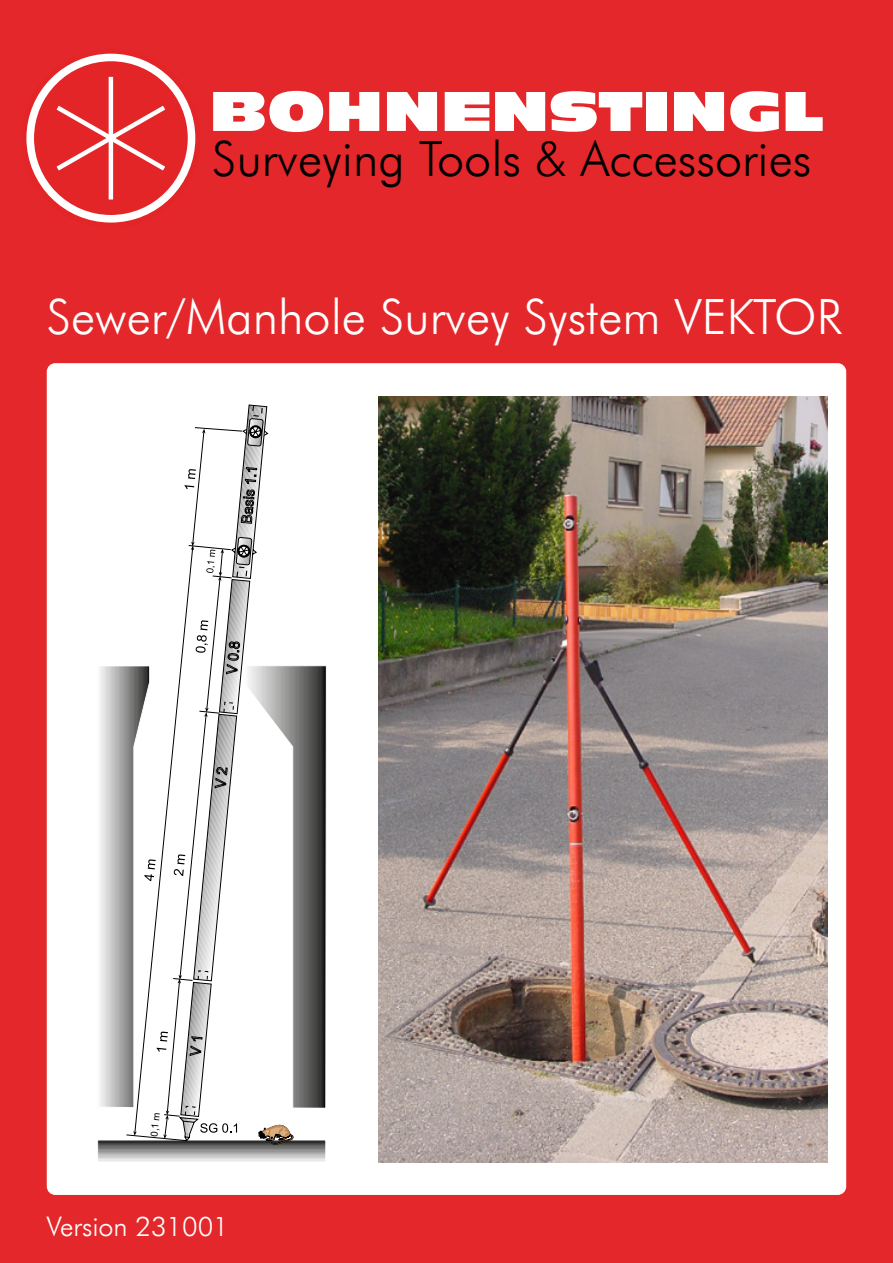
<style>
.page{position:relative;width:893px;height:1263px;background:#e4272a}
.page>*{position:absolute;margin:0;border:0;box-sizing:border-box;transform-origin:0 0}
.t1{font:58.35px "Antique Oli Nor D";color:#fff}
.t2{font:300 48.6px "Futura BT";color:#fff}
.t3{font:300 48.6px "Futura BT";color:#000}
.t4{font:300 27px "Futura BT";color:#fff}
.t5{font:9.75px "Arial";color:#000}
</style>
<div class="page">
<div style="left:47px;top:363px;width:799px;height:832px;background:#fff;border-radius:9px"></div>
<hr style="left:98px;top:1160px;width:228px;height:1px;background:#f4f4f4">
<hr style="left:98px;top:1159px;width:228px;height:1px;background:#e9e9e9">
<hr style="left:98px;top:1158px;width:228px;height:1px;background:#dfdede">
<hr style="left:98px;top:1156px;width:228px;height:2px;background:#d3d3d3">
<hr style="left:98px;top:1155px;width:228px;height:1px;background:#c7c7c7">
<hr style="left:98px;top:1154px;width:228px;height:1px;background:#bcbcbb">
<hr style="left:98px;top:1152px;width:228px;height:2px;background:#b0b0af">
<hr style="left:98px;top:1151px;width:228px;height:1px;background:#a3a3a3">
<hr style="left:98px;top:1150px;width:228px;height:1px;background:#979696">
<hr style="left:98px;top:1149px;width:228px;height:1px;background:#8a8a89">
<hr style="left:98px;top:1147px;width:228px;height:1px;background:#7c7c7c">
<hr style="left:98px;top:1146px;width:228px;height:1px;background:#6e6e6d">
<hr style="left:98px;top:1145px;width:228px;height:1px;background:#60605f">
<div style="left:97px;top:1140px;width:229px;height:23px;border:1px solid #fff"></div>
<svg style="left:97px;top:404px;width:230px;height:741px"></svg>
<img style="left:378px;top:396px;width:449px;height:766px">
<svg style="left:21px;top:49px;width:180px;height:179px"></svg>
<div style="left:39px;top:66px;width:144px;height:144px;background:#e32528;border-radius:50%"></div>
<hr style="left:109px;top:77px;width:4px;height:122px;background:#fff">
<div style="left:26px;top:54px;width:169px;height:169px;border:8px solid #fff;border-radius:50%"></div>
<svg style="left:57px;top:106px;width:108px;height:64px"></svg>
<p class="t1" style="left:209px;top:78px;width:616px">BOHNENSTINGL</p>
<p class="t3" style="left:212px;top:126px;width:601px">Surveying Tools &amp; Accessories</p>
<p class="t2" style="left:47px;top:284px;width:797px">Sewer/Manhole Survey System VEKTOR</p>
<p class="t5" style="left:147px;top:1136px;width:26px;rotate:-84deg">0,1 m</p>
<p class="t4" style="left:47px;top:1208px;width:184px">Version 231001</p>
</div>
